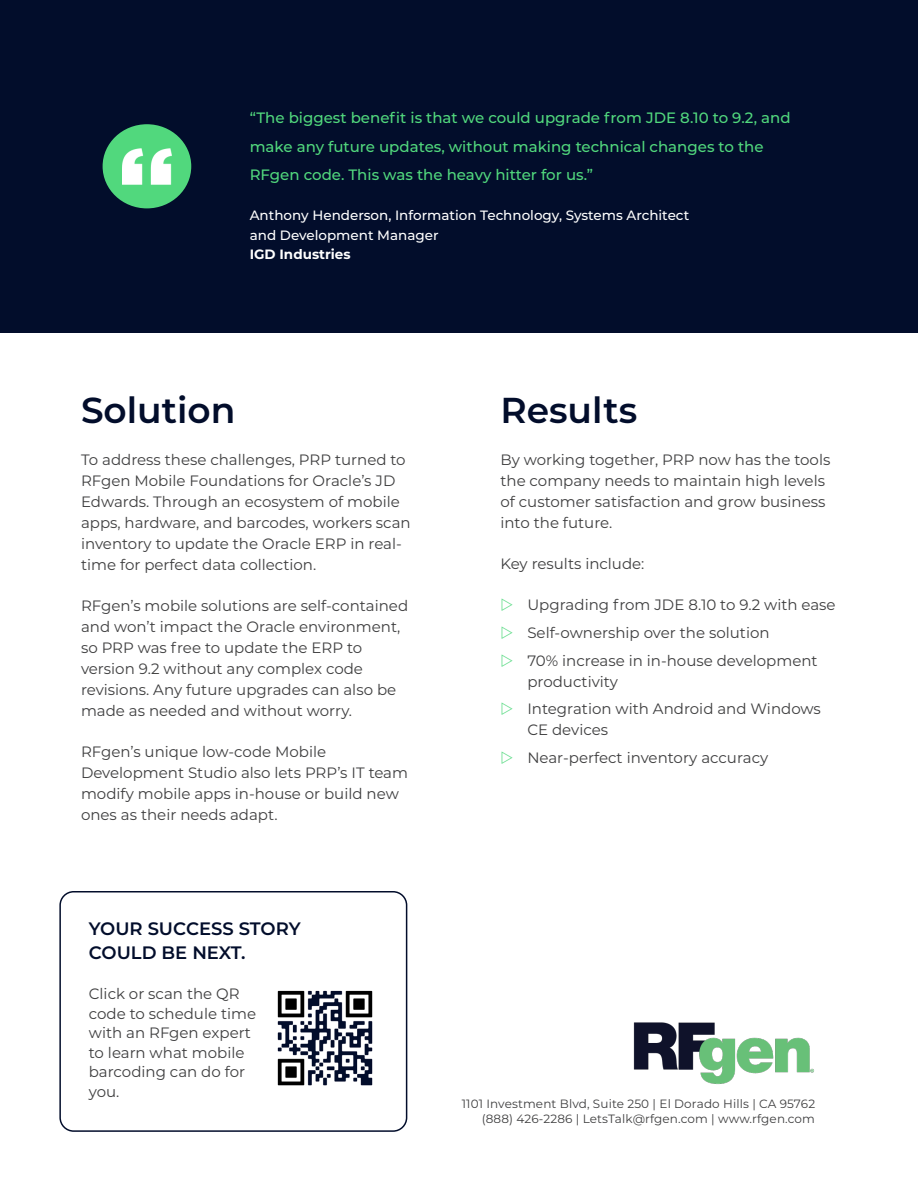
<style>
.page{position:relative;width:918px;height:1188px;background:#fff}
.page>*{position:absolute;margin:0;border:0;box-sizing:border-box;transform-origin:0 0}
.Heading1{font:600 36px "Montserrat";color:#020d2b}
.Subtitle{font:600 18px/24px "Montserrat";color:#020d2b}
.body{font:15px/21px "Montserrat";color:#3e3e3f}
.body-2{font:500 15px/28.5px "Montserrat";color:#51d87d}
.body-3{font:500 13.5px/19.5px "Montserrat";color:#fff}
.body-4{font:700 13.5px "Montserrat";color:#fff}
.sources{font:12px/15px "Montserrat";letter-spacing:.01em;color:#3e3e3f;text-align:right}
</style>
<div class="page">
<div style="left:0;top:0;width:918px;height:333px;background:#020d2b"></div>
<img style="left:633px;top:1022px;width:181px;height:63px">
<div style="left:59px;top:891px;width:348px;height:241px;border:2px solid #020d2b;border-radius:14px"></div>
<img style="left:277px;top:990px;width:96px;height:96px">
<div style="left:103px;top:124px;width:88px;height:84px;background:#51d87d;border-radius:50%"></div>
<img style="left:122px;top:148px;width:50px;height:37px">
<p class="body-2" style="left:250px;top:103px;width:542px">“The biggest benefit is that we could upgrade from JDE 8.10 to 9.2, and make any future updates, without making technical changes to the<br>RFgen code. This was the heavy hitter for us.”</p>
<p class="body-3" style="left:250px;top:205px;width:441px">Anthony Henderson, Information Technology, Systems Architect and Development Manager</p>
<p class="body-4" style="left:250px;top:245px;width:102px">IGD Industries</p>
<p class="Heading1" style="left:81px;top:385px;width:156px">Solution</p>
<p class="body" style="left:81px;top:448px;width:331px">To address these challenges, PRP turned to RFgen Mobile Foundations for Oracle’s JD Edwards. Through an ecosystem of mobile apps, hardware, and barcodes, workers scan inventory to update the Oracle ERP in real&shy;time for perfect data collection.</p>
<p class="body" style="left:81px;top:595px;width:329px">RFgen’s mobile solutions are self-contained and won’t impact the Oracle environment, so PRP was free to update the ERP to version 9.2 without any complex code revisions. Any future upgrades can also be made as needed and without worry.</p>
<p class="body" style="left:81px;top:741px;width:329px">RFgen’s unique low-code Mobile Development Studio also lets PRP’s IT team modify mobile apps in-house or build new ones as their needs adapt.</p>
<p class="Subtitle" style="left:89px;top:916px;width:213px">YOUR SUCCESS STORY<br>COULD BE NEXT.</p>
<p class="body" style="left:89px;top:984px;width:169px;line-height:19.5px">Click or scan the QR code to schedule time with an RFgen expert to learn what mobile barcoding can do for you.</p>
<p class="Heading1" style="left:500px;top:385px;width:138px">Results</p>
<p class="body" style="left:500px;top:448px;width:331px">By working together, PRP now has the tools the company needs to maintain high levels of customer satisfaction and grow business into the future.</p>
<p class="body" style="left:500px;top:553px;width:146px">Key results include:</p>
<p class="body" style="left:527px;top:594px;width:310px">Upgrading from JDE 8.10 to 9.2 with ease</p>
<p class="body" style="left:527px;top:622px;width:244px">Self-ownership over the solution</p>
<p class="body" style="left:527px;top:649px;width:292px">70% increase in in-house development productivity</p>
<p class="body" style="left:527px;top:698px;width:295px">Integration with Android and Windows<br>CE devices</p>
<p class="body" style="left:527px;top:747px;width:242px">Near-perfect inventory accuracy</p>
<p class="sources" style="left:462px;top:1095px;width:355px">1101 Investment Blvd, Suite 250 | El Dorado Hills | CA 95762 (888) 426-2286 | LetsTalk@rfgen.com | www.rfgen.com</p>
</div>
